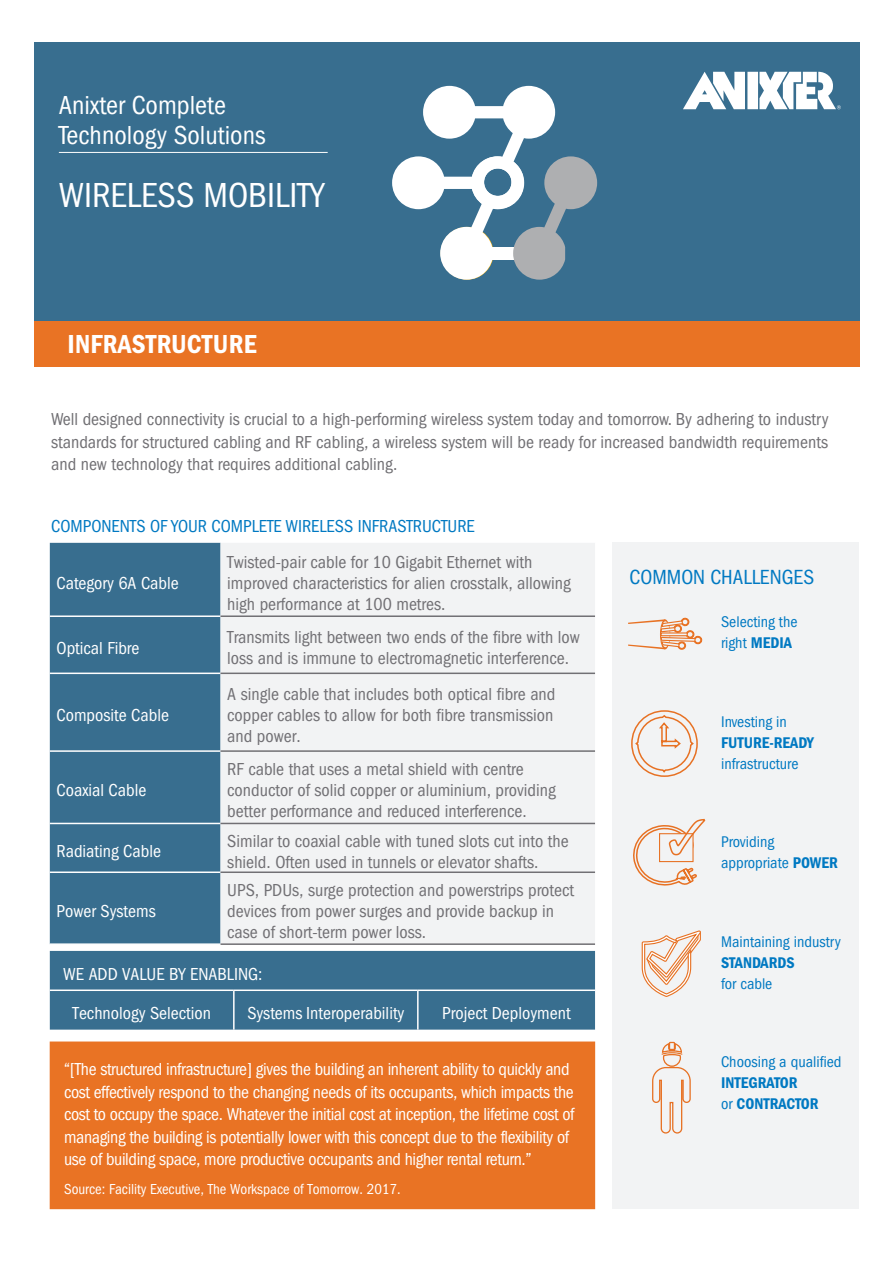
<style>
.page{position:relative;width:893px;height:1263px;background:#fff}
.page>*{position:absolute;margin:0;border:0;box-sizing:border-box;transform-origin:0 0}
.Header_Intro{font:condensed 36px "ITC Franklin Gothic Std";color:#fff}
.Header_Intro-2{font:condensed 27px/30px "ITC Franklin Gothic Std";color:#fff}
.Headline_16_15{font:27px "ITC Franklin Gothic Std Dm Cd";letter-spacing:.01em;color:#fff}
.Body_10_14{font:condensed 21.15px "ITC Franklin Gothic Std";color:#0079c2}
.Callout_10_12{font:condensed 18px/21px "ITC Franklin Gothic Std";color:#717074}
.Callout_10_12-2{font:condensed 18px/22.5px "ITC Franklin Gothic Std";letter-spacing:-.02em;color:#fff}
.Body_10_14-2{font:condensed 18px/22.5px "ITC Franklin Gothic Std";color:#717074;text-align:justify}
.Callout_10_12-3{font:condensed 18px "ITC Franklin Gothic Std";color:#fff}
.Subhead_12_14{font:condensed 18px "ITC Franklin Gothic Std";color:#0079c2}
.Body_White{font:condensed 16.05px/20.9px "ITC Franklin Gothic Std";color:#0079c2}
.Callout_10_12-4{font:condensed 15px "ITC Franklin Gothic Std";color:#fff}
.s1{font-family:"ITC Franklin Gothic Std Dm Cd";font-stretch:normal}
</style>
<div class="page">
<div style="left:34px;top:42px;width:825px;height:324px;background:#386e8f"></div>
<div style="left:34px;top:321px;width:825px;height:45px;background:#e97324"></div>
<hr style="left:59px;top:152px;width:269px;height:1px;background:#fff">
<div style="left:747px;top:72px;width:11px;height:37px;background:#fff"></div>
<svg style="left:683px;top:72px;width:62px;height:37px"></svg>
<svg style="left:759px;top:72px;width:82px;height:37px"></svg>
<div style="left:612px;top:543px;width:247px;height:666px;background:#f2f3f4"></div>
<div style="left:50px;top:543px;width:171px;height:400px;background:#386e8f"></div>
<div style="left:221px;top:543px;width:374px;height:400px;background:#f2f3f4"></div>
<hr style="left:50px;top:615px;width:171px;height:2px;background:#fff">
<hr style="left:50px;top:672px;width:171px;height:2px;background:#fff">
<hr style="left:50px;top:750px;width:171px;height:2px;background:#fff">
<hr style="left:50px;top:823px;width:171px;height:1px;background:#fff">
<hr style="left:50px;top:871px;width:171px;height:2px;background:#fff">
<hr style="left:221px;top:615px;width:374px;height:2px;background:#717074">
<hr style="left:221px;top:672px;width:374px;height:2px;background:#717074">
<hr style="left:221px;top:750px;width:374px;height:2px;background:#717074">
<hr style="left:221px;top:823px;width:374px;height:1px;background:#717074">
<hr style="left:221px;top:871px;width:374px;height:2px;background:#717074">
<hr style="left:221px;top:943px;width:374px;height:2px;background:#717074">
<div style="left:50px;top:951px;width:545px;height:78px;background:#386e8f"></div>
<hr style="left:233px;top:991px;width:2px;height:38px;background:#fff">
<hr style="left:417px;top:991px;width:2px;height:38px;background:#fff">
<hr style="left:50px;top:989px;width:184px;height:2px;background:#fff">
<hr style="left:234px;top:989px;width:184px;height:2px;background:#fff">
<hr style="left:418px;top:989px;width:177px;height:2px;background:#fff">
<div style="left:50px;top:1042px;width:545px;height:167px;background:#e97324"></div>
<svg style="left:628px;top:617px;width:75px;height:33px"></svg>
<svg style="left:631px;top:710px;width:67px;height:67px"></svg>
<svg style="left:652px;top:1041px;width:39px;height:93px"></svg>
<svg style="left:633px;top:818px;width:73px;height:68px"></svg>
<svg style="left:641px;top:930px;width:60px;height:67px"></svg>
<svg style="left:392px;top:86px;width:205px;height:194px"></svg>
<p class="Header_Intro-2" style="left:59px;top:90px;width:208px">Anixter Complete<br>Technology Solutions</p>
<p class="Header_Intro" style="left:59px;top:175px;width:267px">WIRELESS MOBILITY</p>
<p class="Headline_16_15" style="left:68px;top:328px;width:191px">INFRASTRUCTURE</p>
<p class="Body_10_14-2" style="left:51px;top:408px;width:779px">Well designed connectivity is crucial to a high-performing wireless system today and tomorrow. By adhering to industry standards for structured cabling and RF cabling, a wireless system will be ready for increased bandwidth requirements and new technology that requires additional cabling.</p>
<p class="Subhead_12_14" style="left:51px;top:516px;width:425px">COMPONENTS OF YOUR COMPLETE WIRELESS INFRASTRUCTURE</p>
<p class="Callout_10_12-3" style="left:57px;top:573px;width:124px">Category 6A Cable</p>
<p class="Callout_10_12" style="left:227px;top:551px;width:345px">Twisted-pair cable for 10 Gigabit Ethernet with improved characteristics for alien crosstalk, allowing high performance at 100 metres.</p>
<p class="Callout_10_12-3" style="left:57px;top:638px;width:84px">Optical Fibre</p>
<p class="Callout_10_12" style="left:227px;top:627px;width:354px">Transmits light between two ends of the fibre with low loss and is immune to electromagnetic interference.</p>
<p class="Callout_10_12-3" style="left:57px;top:705px;width:114px">Composite Cable</p>
<p class="Callout_10_12-3" style="left:57px;top:780px;width:91px">Coaxial Cable</p>
<p class="Callout_10_12" style="left:227px;top:684px;width:330px;text-align:justify">A single cable that includes both optical fibre and copper cables to allow for both fibre transmission and power.</p>
<p class="Callout_10_12" style="left:227px;top:759px;width:330px">RF cable that uses a metal shield with centre conductor of solid copper or aluminium, providing better performance and reduced interference.</p>
<p class="Callout_10_12-3" style="left:57px;top:841px;width:106px">Radiating Cable</p>
<p class="Callout_10_12" style="left:227px;top:830px;width:343px">Similar to coaxial cable with tuned slots cut into the shield. Often used in tunnels or elevator shafts.</p>
<p class="Callout_10_12-3" style="left:57px;top:901px;width:101px">Power Systems</p>
<p class="Callout_10_12" style="left:227px;top:880px;width:348px">UPS, PDUs, surge protection and powerstrips protect devices from power surges and provide backup in case of short-term power loss.</p>
<p class="Callout_10_12-3" style="left:63px;top:964px;width:201px">WE ADD VALUE BY ENABLING:</p>
<p class="Callout_10_12-3" style="left:73px;top:1003px;width:140px">Technology Selection</p>
<p class="Callout_10_12-3" style="left:247px;top:1003px;width:158px">Systems Interoperability</p>
<p class="Callout_10_12-3" style="left:442px;top:1003px;width:130px">Project Deployment</p>
<p class="Callout_10_12-2" style="left:64px;top:1058px;width:512px">“[The structured infrastructure] gives the building an inherent ability to quickly and cost effectively respond to the changing needs of its occupants, which impacts the cost to occupy the space. Whatever the initial cost at inception, the lifetime cost of managing the building is potentially lower with this concept due to the flexibility of use of building space, more productive occupants and higher rental return.”</p>
<p class="Callout_10_12-4" style="left:64px;top:1180px;width:338px">Source: Facility Executive, The Workspace of Tomorrow. 2017.</p>
<p class="Body_10_14" style="left:630px;top:565px;width:186px">COMMON CHALLENGES</p>
<p class="Body_White" style="left:721px;top:612px;width:78px">Selecting the right <span class="s1">MEDIA</span></p>
<p class="Body_White" style="left:721px;top:711px;width:94px">Investing in<br><span class="s1">FUTURE-READY </span>infrastructure</p>
<p class="Body_White" style="left:721px;top:832px;width:118px">Providing appropriate <span class="s1">POWER</span></p>
<p class="Body_White" style="left:721px;top:931px;width:121px">Maintaining industry<br><span class="s1">STANDARDS<br></span>for cable</p>
<p class="Body_White" style="left:721px;top:1052px;width:122px">Choosing a qualified<br><span class="s1">INTEGRATOR<br></span>or <span class="s1">CONTRACTOR</span></p>
</div>
